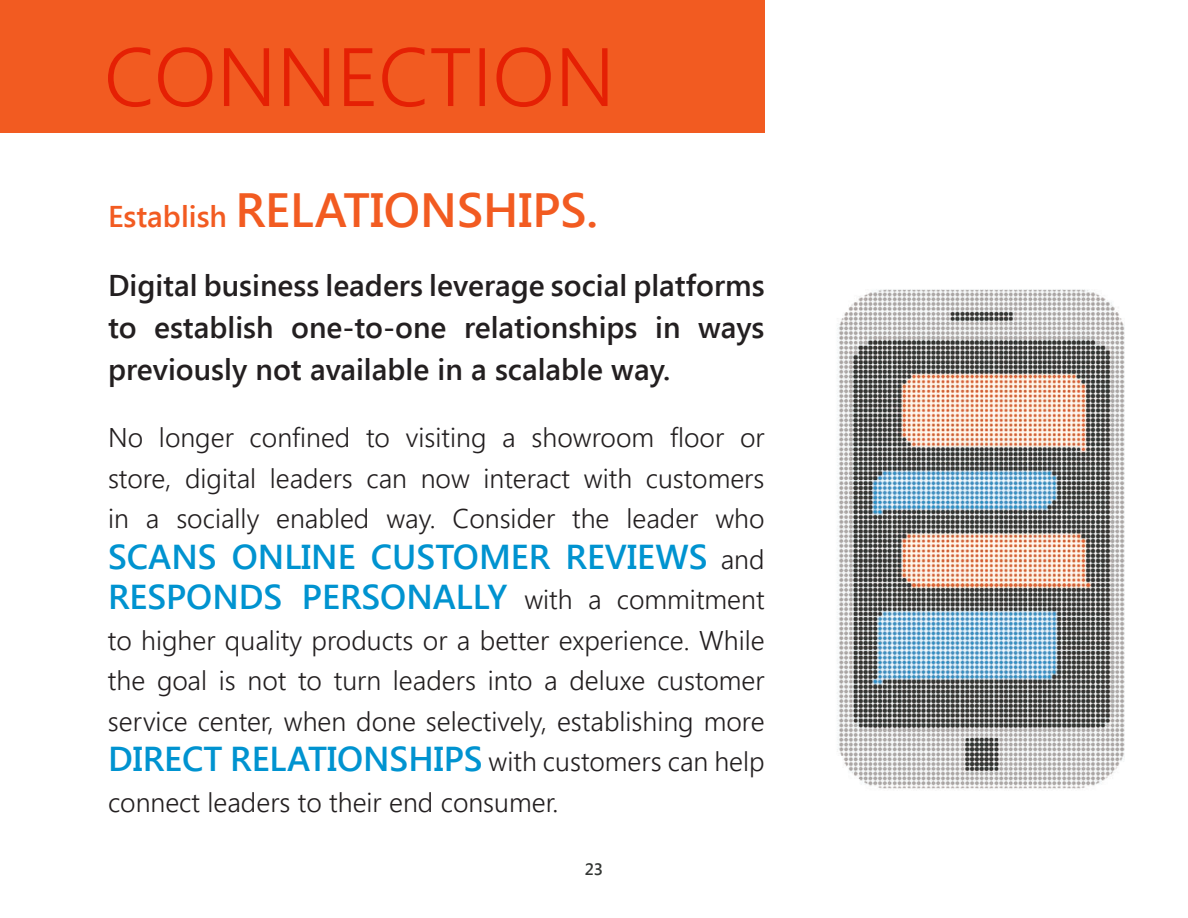
<style>
.page{position:relative;width:1188px;height:918px;background:#fff}
.page>*{position:absolute;margin:0;border:0;box-sizing:border-box;transform-origin:0 0}
.t1{font:600 48px "Segoe UI";color:#f25b21}
.t2{font:600 34.5px/40.5px "Segoe UI";color:#0093d0}
.t3{font:600 30px/42px "Segoe UI";color:#231f20;text-align:justify}
.t4{font:300 27px/40.5px "Segoe UI";color:#231f20;text-align:justify}
.t5{font:600 16.5px "Segoe UI";color:#333633}
.s1{font-size:30px}
.s2{font-weight:300;font-size:27px;color:#231f20}
.s3{font-weight:600;font-size:34.5px;color:#0093d0}
</style>
<div class="page">
<img style="left:837px;top:289px;width:288px;height:501px">
<div style="left:0;top:0;width:765px;height:133px;background:#f25b21"></div>
<svg style="left:108px;top:47px;width:500px;height:60px"></svg>
<h1 class="t1" style="left:108px;top:176px;width:492px"><span class="s1">Establish</span> RELATIONSHIPS.</h1>
<p class="t3" style="left:108px;top:263px;width:658px">Digital business leaders leverage social platforms to establish one-to-one relationships in ways previously not available in a scalable way.</p>
<p class="t4" style="left:108px;top:416px;width:658px">No longer confined to visiting a showroom floor or store, digital leaders can now interact with customers in a socially enabled way. Consider the leader who</p>
<p class="t2" style="left:108px;top:535px;width:658px">SCANS ONLINE CUSTOMER REVIEWS <span class="s2">and<br></span>RESPONDS PERSONALLY <span class="s2">with a commitment</span></p>
<p class="t4" style="left:108px;top:619px;width:658px">to higher quality products or a better experience. While the goal is not to turn leaders into a deluxe customer service center, when done selectively, establishing more <span class="s3">DIRECT RELATIONSHIPS</span> with customers can help connect leaders to their end consumer.</p>
<p class="t5" style="left:585px;top:858px;width:20px">23</p>
</div>
